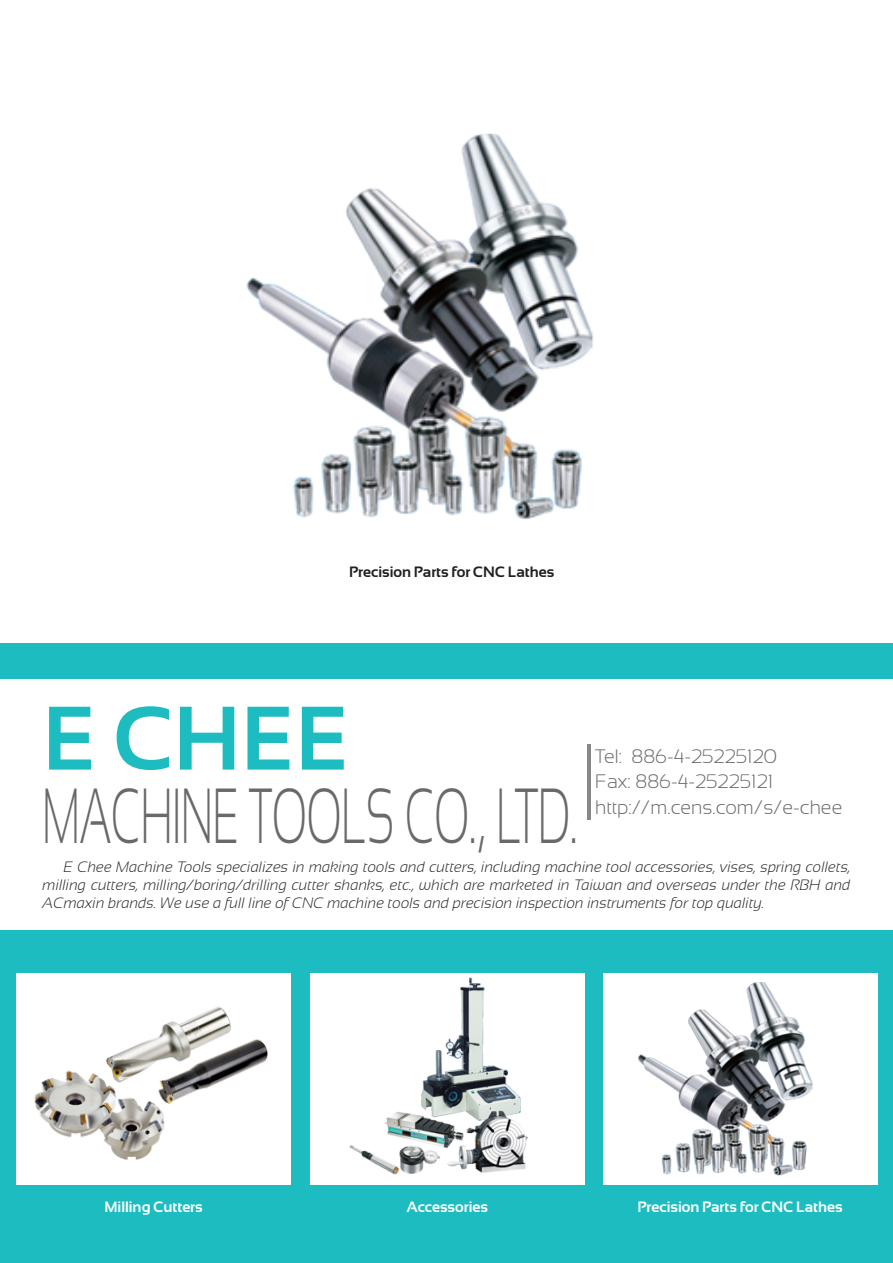
<style>
.page{position:relative;width:893px;height:1263px;background:#fff}
.page>*{position:absolute;margin:0;border:0;box-sizing:border-box;transform-origin:0 0}
.公司名大標{font:700 90px "Sansation";color:#1cbcc1}
.公司名大標-2{font:300 78px "Sansation";color:#69696c;scale:.56 1}
.公司內容{font:300 19.5px "Sansation";color:#69696c}
.副標內文{font:italic 300 15px/18px "Sansation";color:#231f20;text-align:justify}
.產品名{font:700 15px "Sansation";color:#fff}
.產品名-2{font:700 15px "Sansation";color:#231f20}
</style>
<div class="page">
<div style="left:0;top:643px;width:893px;height:620px;background:#1cbcc1"></div>
<div style="left:0;top:679px;width:893px;height:251px;background:#fff"></div>
<img style="left:18px;top:973px;width:273px;height:212px">
<div style="left:310px;top:973px;width:274px;height:212px;background:#fff"></div>
<img style="left:349px;top:977px;width:179px;height:198px">
<div style="left:604px;top:973px;width:274px;height:212px;background:#fff"></div>
<img style="left:638px;top:982px;width:175px;height:194px">
<hr style="left:587px;top:744px;width:3px;height:76px;background:#86888a">
<img style="left:246px;top:133px;width:347px;height:386px">
<p class="產品名-2" style="left:349px;top:563px;width:207px">Precision Parts for CNC Lathes</p>
<p class="公司名大標" style="left:43px;top:688px;width:248px">E Chee</p>
<p class="公司名大標-2" style="left:43px;top:773px;width:957px">Machine Tools Co., Ltd.</p>
<p class="公司內容" style="left:595px;top:745px;width:183px">Tel: 886-4-25225120</p>
<p class="公司內容" style="left:595px;top:771px;width:180px">Fax: 886-4-25225121</p>
<p class="公司內容" style="left:595px;top:796px;width:249px">http://m.cens.com/s/e-chee</p>
<p class="副標內文" style="left:43px;top:858px;width:809px;text-indent:21px">E Chee Machine Tools specializes in making tools and cutters, including machine tool accessories, vises, spring collets, milling cutters, milling/boring/drilling cutter shanks, etc., which are marketed in Taiwan and overseas under the RBH and ACmaxin brands. We use a full line of CNC machine tools and precision inspection instruments for top quality.</p>
<p class="產品名" style="left:104px;top:1199px;width:100px">Milling Cutters</p>
<p class="產品名" style="left:406px;top:1199px;width:83px">Accessories</p>
<p class="產品名" style="left:637px;top:1199px;width:207px">Precision Parts for CNC Lathes</p>
</div>
